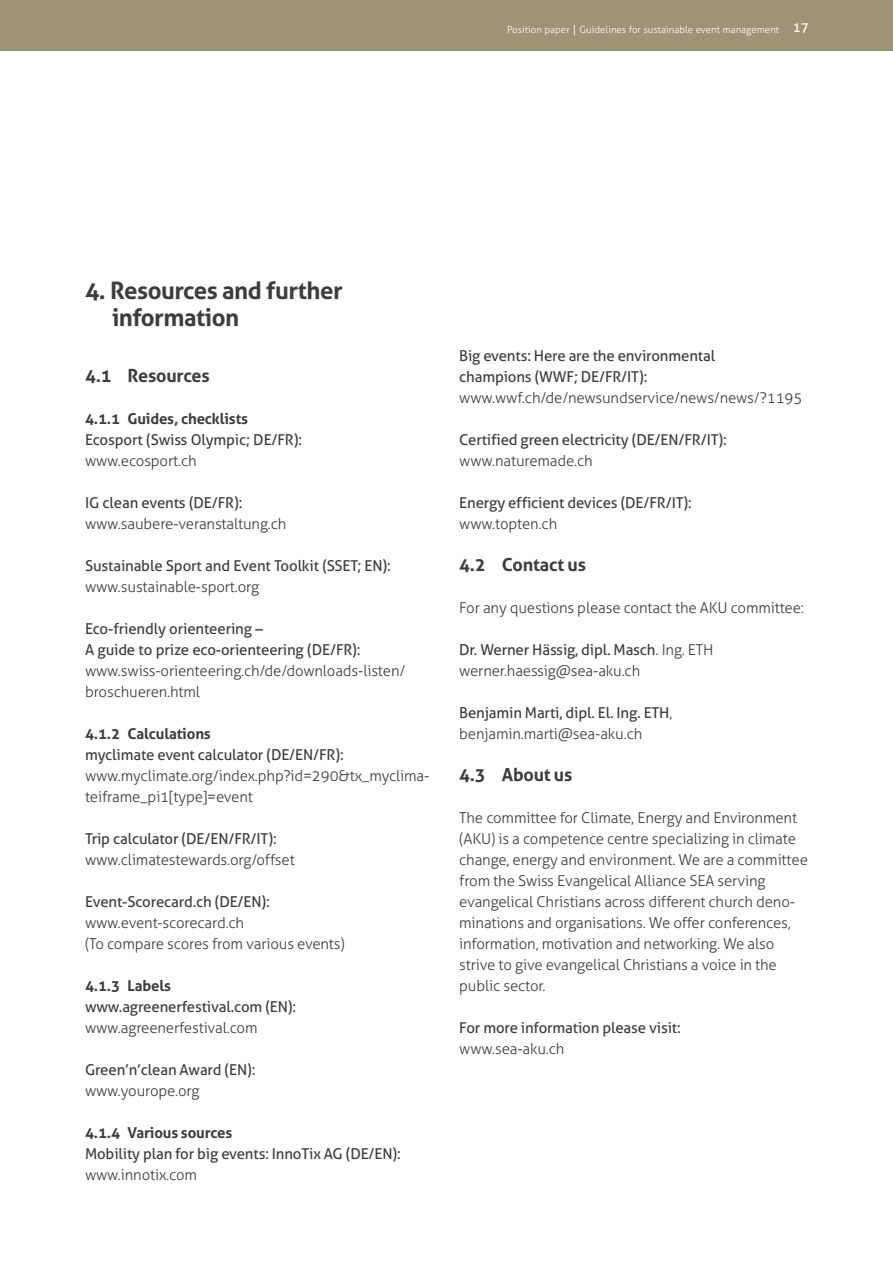
<style>
.page{position:relative;width:893px;height:1263px;background:#fff}
.page>*{position:absolute;margin:0;border:0;box-sizing:border-box;transform-origin:0 0}
.t1{font:700 24px/27px "Aller";letter-spacing:-.02em;color:#3e3d39}
.t2{font:700 18px "Aller";letter-spacing:-.01em;color:#3e3d39}
.t3{font:300 15px/21px "Aller";letter-spacing:-.01em;color:#3e3d39}
.t4{font:15px/21px "Aller";letter-spacing:-.01em;color:#3e3d39}
.t5{font:700 15px "Aller";letter-spacing:-.01em;color:#3e3d39}
.t6{font:300 9.75px "Aller";color:#fff}
.s1{font-family:"Kristen ITC";font-weight:400}
.s2{font-weight:400;font-size:13.5px}
.s3{font-weight:400}
.s4{font-weight:300}
</style>
<div class="page">
<div style="left:0;top:0;width:893px;height:51px;background:#9f9376"></div>
<p class="t6" style="left:507px;top:23px;width:303px">Position paper <span class="s1">|</span> Guidelines for sustainable event management <span class="s2">17</span></p>
<h1 class="t1" style="left:112px;top:277px;width:232px;text-indent:-27px">4. Resources and further information</h1>
<p class="t2" style="left:85px;top:364px;width:126px">4.1 Resources</p>
<p class="t5" style="left:85px;top:409px;width:165px">4.1.1 Guides, checklists</p>
<p class="t4" style="left:85px;top:429px;width:218px">Ecosport (Swiss Olympic; DE/FR):</p>
<p class="t3" style="left:85px;top:450px;width:113px">www.ecosport.ch</p>
<p class="t4" style="left:85px;top:492px;width:159px">IG clean events (DE/FR):</p>
<p class="t3" style="left:85px;top:513px;width:203px">www.saubere-veranstaltung.ch</p>
<p class="t4" style="left:85px;top:555px;width:307px">Sustainable Sport and Event Toolkit (SSET; EN):</p>
<p class="t3" style="left:85px;top:576px;width:176px">www.sustainable-sport.org</p>
<p class="t4" style="left:85px;top:618px;width:277px">Eco-friendly orienteering –<br>A guide to prize eco-orienteering (DE/FR):</p>
<p class="t3" style="left:85px;top:660px;width:322px">www.swiss-orienteering.ch/de/downloads-listen/ broschueren.html</p>
<p class="t5" style="left:85px;top:724px;width:127px">4.1.2 Calculations</p>
<p class="t4" style="left:85px;top:744px;width:260px">myclimate event calculator (DE/EN/FR):</p>
<p class="t3" style="left:85px;top:765px;width:346px">www.myclimate.org/index.php?id=290&amp;tx_myclima&shy;teiframe_pi1[type]=event</p>
<p class="t4" style="left:85px;top:828px;width:193px">Trip calculator (DE/EN/FR/IT):</p>
<p class="t3" style="left:85px;top:849px;width:211px">www.climatestewards.org/offset</p>
<p class="t4" style="left:85px;top:891px;width:186px">Event-Scorecard.ch (DE/EN):</p>
<p class="t3" style="left:85px;top:912px;width:261px">www.event-scorecard.ch<br>(To compare scores from various events)</p>
<p class="t5" style="left:85px;top:976px;width:88px">4.1.3 Labels</p>
<p class="t4" style="left:85px;top:996px;width:213px">www.agreenerfestival.com (EN):</p>
<p class="t3" style="left:85px;top:1017px;width:174px">www.agreenerfestival.com</p>
<p class="t4" style="left:85px;top:1059px;width:172px">Green’n’clean Award (EN):</p>
<p class="t3" style="left:85px;top:1080px;width:116px">www.yourope.org</p>
<p class="t5" style="left:85px;top:1123px;width:149px">4.1.4 Various sources</p>
<p class="t4" style="left:85px;top:1143px;width:317px">Mobility plan for big events: InnoTix AG (DE/EN):</p>
<p class="t3" style="left:85px;top:1164px;width:113px">www.innotix.com</p>
<p class="t4" style="left:459px;top:345px;width:257px">Big events: Here are the environmental champions (WWF; DE/FR/IT):</p>
<p class="t3" style="left:459px;top:387px;width:345px">www.wwf.ch/de/newsundservice/news/news/?1195</p>
<p class="t4" style="left:459px;top:429px;width:269px">Certified green electricity (DE/EN/FR/IT):</p>
<p class="t3" style="left:459px;top:450px;width:135px">www.naturemade.ch</p>
<p class="t4" style="left:459px;top:492px;width:234px">Energy efficient devices (DE/FR/IT):</p>
<p class="t3" style="left:459px;top:513px;width:100px">www.topten.ch</p>
<p class="t2" style="left:459px;top:553px;width:128px">4.2 Contact us</p>
<p class="t3" style="left:459px;top:597px;width:346px">For any questions please contact the AKU committee:</p>
<p class="t3" style="left:459px;top:639px;width:256px"><span class="s3">Dr. Werner Hässig, dipl. Masch</span>. Ing. ETH werner.haessig@sea-aku.ch</p>
<p class="t4" style="left:459px;top:702px;width:215px">Benjamin Marti, dipl. El. Ing. ETH<span class="s4">, benjamin.marti@sea-aku.ch</span></p>
<p class="t2" style="left:459px;top:763px;width:115px">4.3 About us</p>
<p class="t3" style="left:459px;top:807px;width:350px">The committee for Climate, Energy and Environment (AKU) is a competence centre specializing in climate change, energy and environment. We are a committee from the Swiss Evangelical Alliance SEA serving evangelical Christians across different church deno&shy;minations and organisations. We offer conferences, information, motivation and networking. We also strive to give evangelical Christians a voice in the public sector.</p>
<p class="t4" style="left:459px;top:1017px;width:223px">For more information please visit:</p>
<p class="t3" style="left:459px;top:1038px;width:107px">www.sea-aku.ch</p>
</div>
